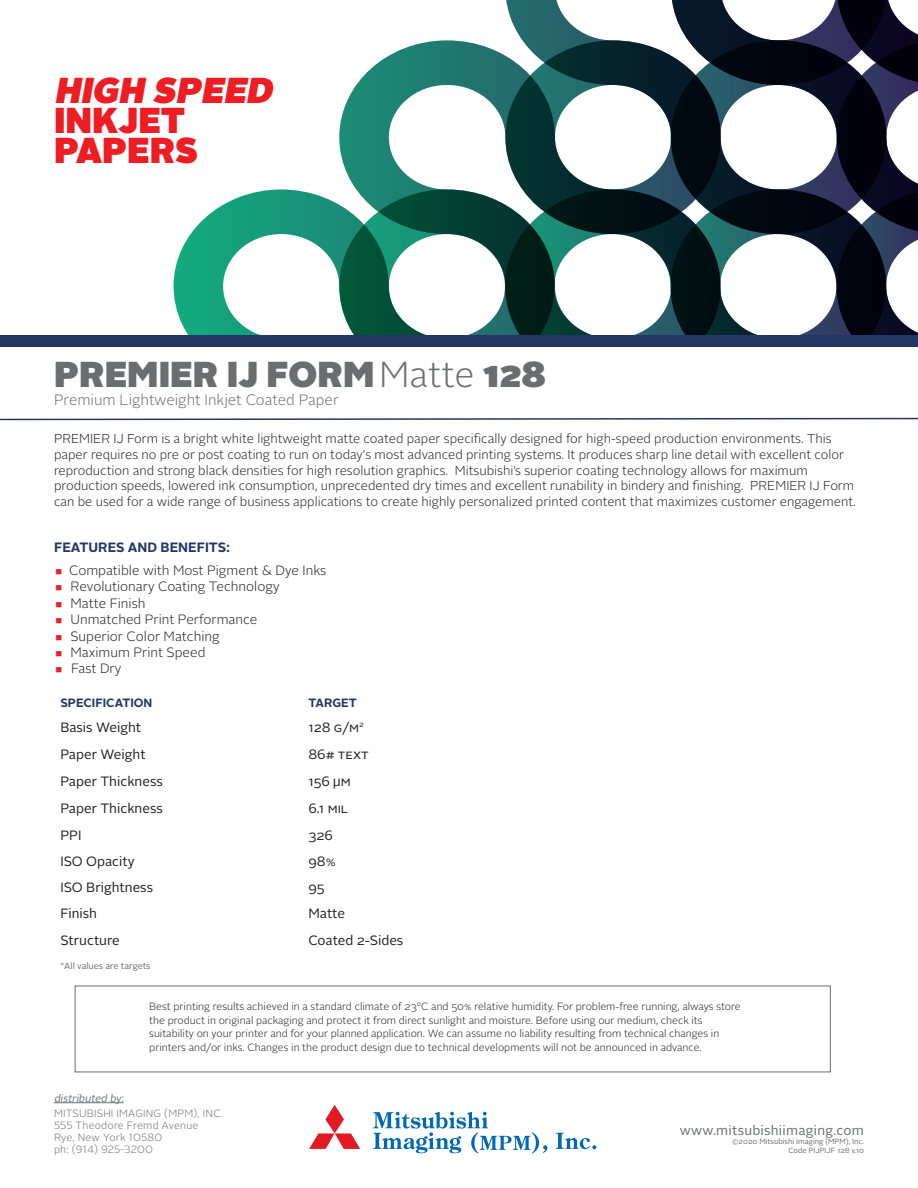
<style>
.page{position:relative;width:918px;height:1188px;background:#fff}
.page>*{position:absolute;margin:0;border:0;box-sizing:border-box;transform-origin:0 0}
.t1{font:900 36px "Alright Sans";color:#6c6d70}
.t2{font:900 36px/30px "Alright Sans";color:#ee1d23}
.t3{font:300 15px "Alright Sans";color:#6c6d70}
.t4{font:300 13.5px "Alright Sans";color:#231f20}
.t5{font:13.5px "Alright Sans";color:#231f20}
.Paper_Description{font:13.5px "Alright Sans";letter-spacing:.02em;color:#6c6d70}
.t6{font:700 13.5px "Alright Sans";color:#243666}
.t7{font:300 12.9px/15.8px "Alright Sans";color:#231f20}
.t8{font:700 12px "Alright Sans";color:#243666}
.t9{font:300 10.5px/13.5px "Alright Sans";color:#231f20}
.Paper_Description-2{font:300 10.5px/12px "Alright Sans";letter-spacing:.02em;color:#6c6d70}
.t10{font:italic 10.5px "Alright Sans";color:#6c6d70}
.t11{font:9px "Alright Sans";color:#6c6d70}
.t12{font:7.5px "Alright Sans";color:#6c6d70}
.s1{font-style:italic}
.s2{font-weight:300}
.s3{color:#ee1d23}
</style>
<div class="page">
<svg style="left:174px;top:0;width:744px;height:335px"></svg>
<svg style="left:0;top:417px;width:918px;height:4px"></svg>
<div style="left:0;top:335px;width:918px;height:12px;background:#243666"></div>
<svg style="left:373px;top:1112px;width:174px;height:42px"></svg>
<svg style="left:556px;top:1133px;width:40px;height:16px"></svg>
<svg style="left:309px;top:1105px;width:51px;height:44px"></svg>
<hr style="left:54px;top:1102px;width:69px;height:1px;background:#6c6d70">
<p class="t2" style="left:54px;top:75px;width:229px"><span class="s1">HIGH SPEED<br></span>INKJET<br>PAPERS</p>
<p class="t1" style="left:54px;top:348px;width:494px">PREMIER IJ FORM<span class="s2">Matte</span> 128</p>
<p class="t3" style="left:54px;top:390px;width:286px">Premium Lightweight Inkjet Coated Paper</p>
<p class="t7" style="left:54px;top:431px;width:792px">PREMIER IJ Form is a bright white lightweight matte coated paper specifically designed for high-speed production environments. This paper requires no pre or post coating to run on today's most advanced printing systems. It produces sharp line detail with excellent color</p>
<p class="t7" style="left:54px;top:462px;width:755px">reproduction and strong black densities for high resolution graphics. Mitsubishi’s superior coating technology allows for maximum</p>
<p class="t7" style="left:54px;top:478px;width:803px">production speeds, lowered ink consumption, unprecedented dry times and excellent runability in bindery and finishing. PREMIER IJ Form can be used for a wide range of business applications to create highly personalized printed content that maximizes customer engagement.</p>
<p class="t6" style="left:54px;top:538px;width:177px">FEATURES AND BENEFITS:</p>
<p class="t4" style="left:56px;top:561px;width:272px"><span class="s3">■</span> Compatible with Most Pigment &amp; Dye Inks</p>
<p class="t4" style="left:56px;top:577px;width:226px"><span class="s3">■</span> Revolutionary Coating Technology</p>
<p class="t4" style="left:56px;top:594px;width:92px"><span class="s3">■</span> Matte Finish</p>
<p class="t4" style="left:56px;top:610px;width:203px"><span class="s3">■</span> Unmatched Print Performance</p>
<p class="t4" style="left:56px;top:627px;width:166px"><span class="s3">■</span> Superior Color Matching</p>
<p class="t4" style="left:56px;top:643px;width:151px"><span class="s3">■</span> Maximum Print Speed</p>
<p class="t4" style="left:56px;top:660px;width:67px"><span class="s3">■</span> Fast Dry</p>
<p class="t8" style="left:60px;top:694px;width:94px">SPECIFICATION</p>
<p class="t8" style="left:308px;top:694px;width:50px">TARGET</p>
<p class="t5" style="left:60px;top:718px;width:82px">Basis Weight</p>
<p class="t5" style="left:308px;top:718px;width:57px">128 g/m<sup>2</sup></p>
<p class="t5" style="left:60px;top:745px;width:87px">Paper Weight</p>
<p class="t5" style="left:308px;top:745px;width:62px">86# text</p>
<p class="t5" style="left:60px;top:772px;width:104px">Paper Thickness</p>
<p class="t5" style="left:308px;top:772px;width:44px">156 μm</p>
<p class="t5" style="left:60px;top:799px;width:104px">Paper Thickness</p>
<p class="t5" style="left:308px;top:799px;width:41px">6.1 mil</p>
<p class="t5" style="left:60px;top:826px;width:23px">PPI</p>
<p class="t5" style="left:308px;top:826px;width:26px">326</p>
<p class="t5" style="left:60px;top:852px;width:76px">ISO Opacity</p>
<p class="t5" style="left:308px;top:852px;width:29px">98%</p>
<p class="t5" style="left:60px;top:878px;width:94px">ISO Brightness</p>
<p class="t5" style="left:308px;top:878px;width:18px">95</p>
<p class="t5" style="left:60px;top:905px;width:38px">Finish</p>
<p class="t5" style="left:308px;top:905px;width:38px">Matte</p>
<p class="t5" style="left:60px;top:932px;width:61px">Structure</p>
<p class="t5" style="left:308px;top:932px;width:96px">Coated 2-Sides</p>
<p class="t11" style="left:60px;top:960px;width:92px">*All values are targets</p>
<p class="t10" style="left:54px;top:1091px;width:73px">distributed by:</p>
<p class="t9" style="left:149px;top:1000px;width:593px">Best printing results achieved in a standard climate of 23°C and 50% relative humidity. For problem-free running, always store the product in original packaging and protect it from direct sunlight and moisture. Before using our medium, check its</p>
<p class="t9" style="left:149px;top:1027px;width:572px">suitability on your printer and for your planned application. We can assume no liability resulting from technical changes in</p>
<p class="t9" style="left:149px;top:1040px;width:554px">printers and/or inks. Changes in the product design due to technical developments will not be announced in advance.</p>
<p class="Paper_Description-2" style="left:54px;top:1108px;width:171px">MITSUBISHI IMAGING (MPM), INC.</p>
<p class="Paper_Description-2" style="left:54px;top:1120px;width:146px">555 Theodore Fremd Avenue<br>Rye, New York 10580</p>
<p class="Paper_Description-2" style="left:54px;top:1144px;width:101px">ph: (914) 925-3200</p>
<p class="Paper_Description" style="left:680px;top:1121px;width:186px">www.mitsubishiimaging.com</p>
<p class="t12" style="left:732px;top:1136px;width:133px">©2020 Mitsubishi Imaging (MPM), Inc.</p>
<p class="t12" style="left:788px;top:1145px;width:77px">Code PIJPIJF 128 v.10</p>
</div>
